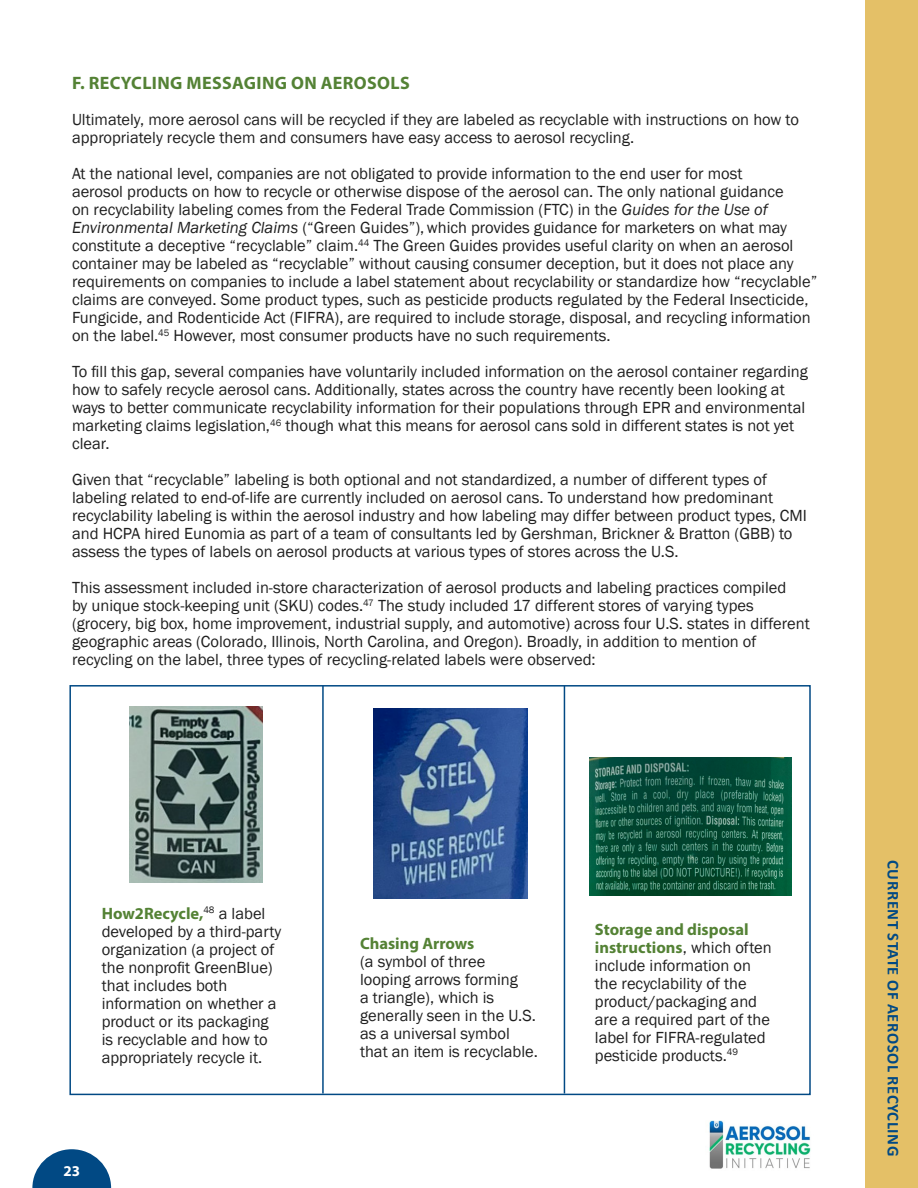
<style>
.page{position:relative;width:918px;height:1188px;background:#fff}
.page>*{position:absolute;margin:0;border:0;box-sizing:border-box;transform-origin:0 0}
.t1{font:700 18px "Myriad Pro";letter-spacing:.02em;color:#548235}
.t2{font:16.5px/18px "Franklin Gothic";color:#1f1f1f}
.t3{font:700 16.5px "Calibri";letter-spacing:.04em;color:#014984}
.t4{font:700 15px "Myriad Pro";color:#fff}
.s1{font-style:italic}
.s2{font-family:"Myriad Pro";font-weight:700;color:#548235}
</style>
<div class="page">
<svg style="left:32px;top:1149px;width:79px;height:39px"></svg>
<img style="left:709px;top:1120px;width:102px;height:49px">
<div style="left:69px;top:685px;width:742px;height:410px;border:2px solid #014984"></div>
<div style="left:866px;top:0;width:52px;height:1188px;background:#e4c067"></div>
<img style="left:130px;top:706px;width:133px;height:177px">
<img style="left:374px;top:708px;width:154px;height:191px">
<img style="left:590px;top:758px;width:202px;height:138px">
<hr style="left:322px;top:686px;width:2px;height:408px;background:#014984">
<hr style="left:564px;top:686px;width:1px;height:408px;background:#014984">
<p class="t1" style="left:72px;top:71px;width:339px">F. RECYCLING MESSAGING ON AEROSOLS</p>
<p class="t2" style="left:72px;top:111px;width:729px">Ultimately, more aerosol cans will be recycled if they are labeled as recyclable with instructions on how to appropriately recycle them and consumers have easy access to aerosol recycling.</p>
<p class="t2" style="left:72px;top:165px;width:747px">At the national level, companies are not obligated to provide information to the end user for most<br>aerosol products on how to recycle or otherwise dispose of the aerosol can. The only national guidance<br>on recyclability labeling comes from the Federal Trade Commission (FTC) in the <span class="s1">Guides for the Use of Environmental Marketing Claims</span> (“Green Guides”),which provides guidance for marketers on what may constitute a deceptive “recyclable” claim.<sup>44</sup> The Green Guides provides useful clarity on when an aerosol container may be labeled as “recyclable” without causing consumer deception, but it does not place any requirements on companies to include a label statement about recyclability or standardize how “recyclable” claims are conveyed. Some product types, such as pesticide products regulated by the Federal Insecticide, Fungicide, and Rodenticide Act (FIFRA), are required to include storage, disposal, and recycling information on the label.<sup>45</sup> However, most consumer products have no such requirements.</p>
<p class="t2" style="left:72px;top:363px;width:737px">To fill this gap, several companies have voluntarily included information on the aerosol container regarding how to safely recycle aerosol cans. Additionally, states across the country have recently been looking at ways to better communicate recyclability information for their populations through EPR and environmental marketing claims legislation,<sup>46</sup> though what this means for aerosol cans sold in different states is not yet clear.</p>
<p class="t2" style="left:72px;top:471px;width:737px">Given that “recyclable” labeling is both optional and not standardized, a number of different types of labeling related to end-of-life are currently included on aerosol cans. To understand how predominant recyclability labeling is within the aerosol industry and how labeling may differ between product types, CMI and HCPA hired Eunomia as part of a team of consultants led by Gershman, Brickner &amp; Bratton (GBB) to assess the types of labels on aerosol products at various types of stores across the U.S.</p>
<p class="t2" style="left:72px;top:579px;width:739px">This assessment included in-store characterization of aerosol products and labeling practices compiled<br>by unique stock-keeping unit (SKU) codes.<sup>47</sup> The study included 17 different stores of varying types (grocery, big box, home improvement, industrial supply, and automotive) across four U.S. states in different geographic areas (Colorado, Illinois, North Carolina, and Oregon). Broadly, in addition to mention of recycling on the label, three types of recycling-related labels were observed:</p>
<p class="t2" style="left:102px;top:905px;width:181px"><span class="s2">How2Recycle,</span><sup>48</sup> a label developed by a third-party organization (a project of the nonprofit GreenBlue) that includes both information on whether a product or its packaging is recyclable and how to appropriately recycle it.</p>
<p class="t4" style="left:63px;top:1162px;width:18px">23</p>
<p class="t2" style="left:360px;top:935px;width:179px"><span class="s2">Chasing Arrows<br></span>(a symbol of three looping arrows forming<br>a triangle), which is generally seen in the U.S. as a universal symbol that an item is recyclable.</p>
<p class="t2" style="left:595px;top:921px;width:178px"><span class="s2">Storage and disposal instructions</span>, which often include information on the recyclability of the product/packaging and are a required part of the label for FIFRA-regulated pesticide products.<sup>49</sup></p>
<p class="t3" style="left:905px;top:860px;width:298px;rotate:90deg">CURRENT STATE OF AEROSOL RECYCLING</p>
</div>
